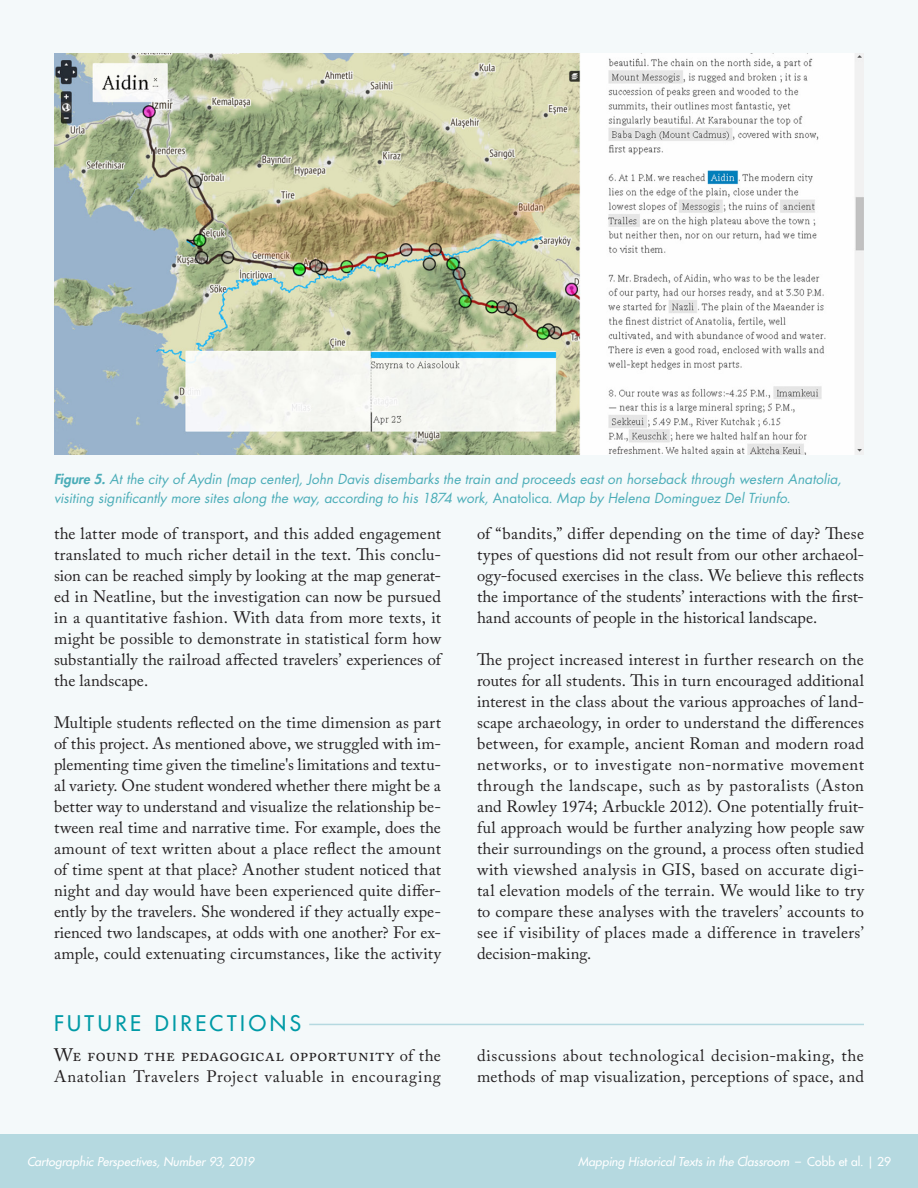
<style>
.page{position:relative;width:918px;height:1188px;background:#fff}
.page>*{position:absolute;margin:0;border:0;box-sizing:border-box;transform-origin:0 0}
.Greater_Header{font:500 21px "Futura Std";letter-spacing:.165em;color:#009aa6}
.Main_Body_Text{font:18px "Adobe Caslon Pro";letter-spacing:.02em;color:#231f20}
.Main_Body_Text-2{font:16.5px/21px "Adobe Caslon Pro";letter-spacing:.01em;color:#231f20;text-align:justify}
.Figure_Caption{font:italic 13.5px/19.5px "Futura Std";letter-spacing:.005em;color:#4badb8}
.t1{font:italic 500 12px "Futura Std";color:#fff}
.s1{font-weight:800}
.s2{font-style:normal}
.s3{font-size:16.5px}
</style>
<div class="page">
<div style="left:0;top:1134px;width:918px;height:54px;background:#b5d9e0"></div>
<div style="left:0;top:0;width:918px;height:1134px;background:#f4f9fa"></div>
<hr style="left:54px;top:1024px;width:810px;height:1px;background:#b5d9e0">
<hr style="left:54px;top:1023px;width:255px;height:3px;background:#f4f9fa">
<img style="left:54px;top:54px;width:810px;height:400px">
<p class="Figure_Caption" style="left:54px;top:469px;width:789px"><span class="s1">Figure 5.</span> At the city of Aydin (map center), John Davis disembarks the train and proceeds east on horseback through western Anatolia, visiting significantly more sites along the way, according to his 1874 work, <span class="s2">Anatolica</span>. Map by Helena Dominguez Del Triunfo.</p>
<p class="Main_Body_Text-2" style="left:54px;top:523px;width:390px">the latter mode of transport, and this added engagement translated to much richer detail in the text. This conclu&shy;sion can be reached simply by looking at the map generat&shy;ed in Neatline, but the investigation can now be pursued in a quantitative fashion. With data from more texts, it might be possible to demonstrate in statistical form how substantially the railroad affected travelers’ experiences of the landscape.</p>
<p class="Main_Body_Text-2" style="left:54px;top:712px;width:389px">Multiple students reflected on the time dimension as part of this project. As mentioned above, we struggled with im&shy;plementing time given the timeline's limitations and textu&shy;al variety. One student wondered whether there might be a better way to understand and visualize the relationship be&shy;tween real time and narrative time. For example, does the amount of text written about a place reflect the amount of time spent at that place? Another student noticed that night and day would have been experienced quite differ&shy;ently by the travelers. She wondered if they actually expe&shy;rienced two landscapes, at odds with one another? For ex&shy;ample, could extenuating circumstances, like the activity</p>
<p class="Greater_Header" style="left:54px;top:1010px;width:248px">FUTURE DIRECTIONS</p>
<p class="Main_Body_Text" style="left:54px;top:1044px;width:389px">We found the pedagogical opportunity <span class="s3">of the</span></p>
<p class="Main_Body_Text-2" style="left:54px;top:1066px;width:389px">Anatolian Travelers Project valuable in encouraging</p>
<p class="Main_Body_Text-2" style="left:477px;top:523px;width:389px">of “bandits,” differ depending on the time of day? These types of questions did not result from our other archaeol&shy;ogy-focused exercises in the class. We believe this reflects the importance of the students’ interactions with the first&shy;hand accounts of people in the historical landscape.</p>
<p class="Main_Body_Text-2" style="left:477px;top:649px;width:389px">The project increased interest in further research on the routes for all students. This in turn encouraged additional interest in the class about the various approaches of land&shy;scape archaeology, in order to understand the differences between, for example, ancient Roman and modern road networks, or to investigate non-normative movement through the landscape, such as by pastoralists (Aston and Rowley 1974; Arbuckle 2012). One potentially fruit&shy;ful approach would be further analyzing how people saw their surroundings on the ground, a process often studied with viewshed analysis in GIS, based on accurate digi&shy;tal elevation models of the terrain. We would like to try to compare these analyses with the travelers’ accounts to see if visibility of places made a difference in travelers’ decision-making.</p>
<p class="Main_Body_Text-2" style="left:477px;top:1045px;width:388px">discussions about technological decision-making, the methods of map visualization, perceptions of space, and</p>
<p class="t1" style="left:27px;top:1154px;width:229px">Cartographic Perspectives, Number 93, 2019</p>
<p class="t1" style="left:578px;top:1154px;width:314px">Mapping Historical Texts in the Classroom <span class="s2">– Cobb et al. | 29</span></p>
</div>
